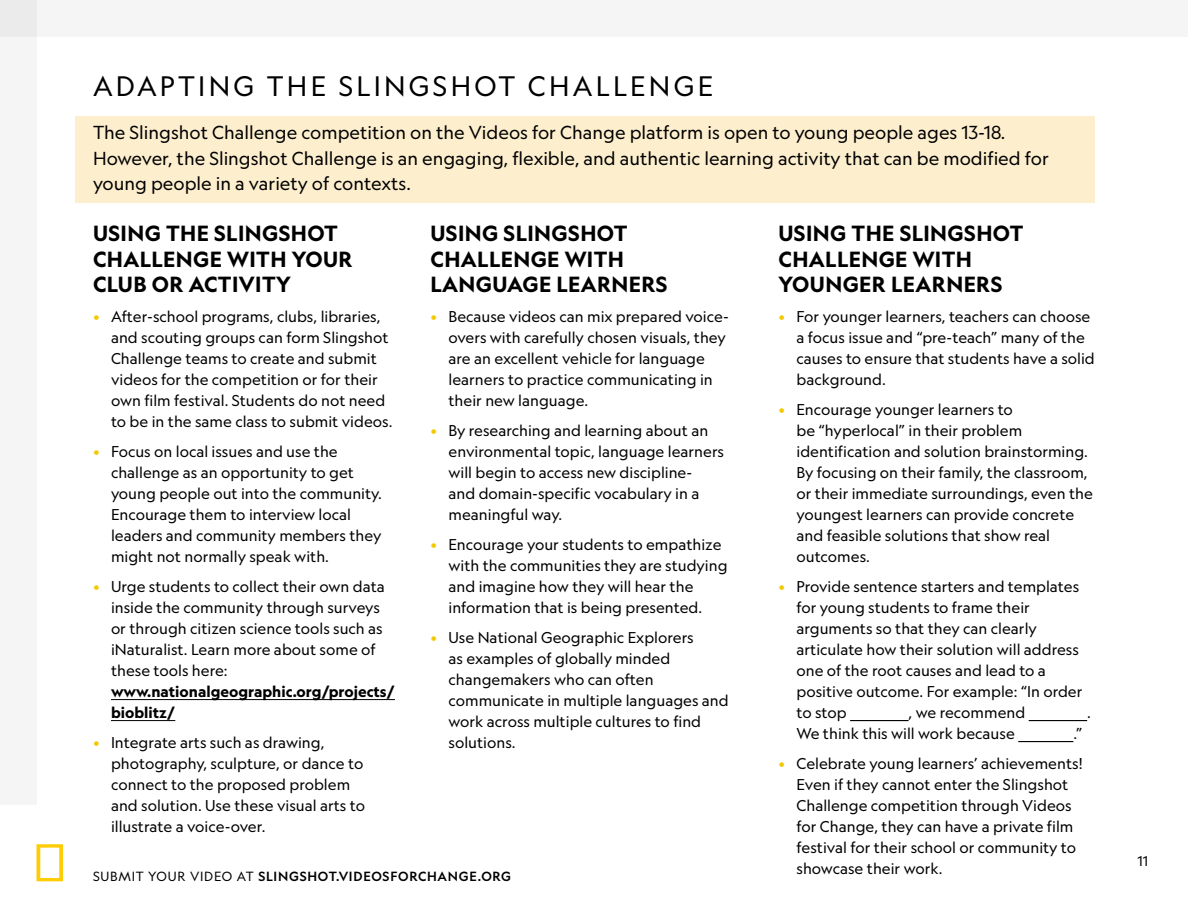
<style>
.page{position:relative;width:1188px;height:918px;background:#fff}
.page>*{position:absolute;margin:0;border:0;box-sizing:border-box;transform-origin:0 0}
.t1{font:27px "Geograph";letter-spacing:.12em;color:#000}
.t2{font:700 21px/25.5px "Geograph";letter-spacing:.02em;color:#000}
.t3{font:18px/25.5px "Geograph";color:#000}
.t4{font:15px/21px "Geograph";color:#000}
.t5{font:700 15px/21px "Geograph";color:#000}
.t6{font:13.5px "Geograph";color:#000}
.t7{font:500 12.75px "Geograph";letter-spacing:.06em;color:#000}
.s1{color:#f4c801}
.s2{font-weight:400}
</style>
<div class="page">
<svg style="left:36px;top:844px;width:27px;height:37px"></svg>
<div style="left:0;top:0;width:38px;height:806px;background:#f5f5f5"></div>
<div style="left:0;top:0;width:1188px;height:38px;background:#f5f5f5"></div>
<div style="left:75px;top:116px;width:1020px;height:87px;background:#fdefce"></div>
<hr style="left:111px;top:699px;width:284px;height:1px;background:#000">
<hr style="left:111px;top:720px;width:64px;height:1px;background:#000">
<hr style="left:850px;top:720px;width:59px;height:1px;background:#000">
<hr style="left:1029px;top:720px;width:58px;height:1px;background:#000">
<hr style="left:1018px;top:741px;width:55px;height:1px;background:#000">
<h1 class="t1" style="left:93px;top:69px;width:622px">ADAPTING THE SLINGSHOT CHALLENGE</h1>
<p class="t3" style="left:93px;top:120px;width:957px">The Slingshot Challenge competition on the Videos for Change platform is open to young people ages 13-18.<br>However, the Slingshot Challenge is an engaging, flexible, and authentic learning activity that can be modified for young people in a variety of contexts.</p>
<h2 class="t2" style="left:93px;top:220px;width:261px">USING THE SLINGSHOT<br>CHALLENGE WITH YOUR<br>CLUB OR ACTIVITY</h2>
<p class="t4" style="left:111px;top:306px;width:283px;text-indent:-18px"><span class="s1">•</span> After-school programs, clubs, libraries, and scouting groups can form Slingshot Challenge teams to create and submit videos for the competition or for their own film festival. Students do not need to be in the same class to submit videos.</p>
<p class="t4" style="left:111px;top:441px;width:272px;text-indent:-18px"><span class="s1">•</span> Focus on local issues and use the challenge as an opportunity to get young people out into the community.<br>Encourage them to interview local leaders and community members they might not normally speak with.</p>
<p class="t4" style="left:111px;top:576px;width:276px;text-indent:-18px"><span class="s1">•</span> Urge students to collect their own data inside the community through surveys or through citizen science tools such as iNaturalist. Learn more about some of these tools here:</p>
<p class="t5" style="left:111px;top:681px;width:285px">www.nationalgeographic.org/projects/ bioblitz/</p>
<p class="t4" style="left:111px;top:732px;width:256px;text-indent:-18px"><span class="s1">•</span> Integrate arts such as drawing, photography, sculpture, or dance to connect to the proposed problem and solution. Use these visual arts to illustrate a voice-over.</p>
<h2 class="t2" style="left:430px;top:220px;width:239px">USING SLINGSHOT<br>CHALLENGE WITH<br>LANGUAGE LEARNERS</h2>
<p class="t4" style="left:448px;top:306px;width:282px;text-indent:-18px"><span class="s1">•</span> Because videos can mix prepared voice&shy;overs with carefully chosen visuals, they are an excellent vehicle for language learners to practice communicating in their new language.</p>
<p class="t4" style="left:448px;top:420px;width:277px;text-indent:-18px"><span class="s1">•</span> By researching and learning about an environmental topic, language learners will begin to access new discipline-<br>and domain-specific vocabulary in a meaningful way.</p>
<p class="t4" style="left:448px;top:534px;width:281px;text-indent:-18px"><span class="s1">•</span> Encourage your students to empathize with the communities they are studying and imagine how they will hear the information that is being presented.</p>
<p class="t4" style="left:448px;top:627px;width:282px;text-indent:-18px"><span class="s1">•</span> Use National Geographic Explorers<br>as examples of globally minded changemakers who can often communicate in multiple languages and work across multiple cultures to find solutions.</p>
<h2 class="t2" style="left:778px;top:220px;width:246px">USING THE SLINGSHOT<br>CHALLENGE WITH<br>YOUNGER LEARNERS</h2>
<p class="t4" style="left:796px;top:306px;width:300px;text-indent:-18px"><span class="s1">•</span> For younger learners, teachers can choose a focus issue and “pre-teach” many of the causes to ensure that students have a solid background.</p>
<p class="t4" style="left:796px;top:399px;width:298px;text-indent:-18px"><span class="s1">•</span> Encourage younger learners to<br>be “hyperlocal” in their problem identification and solution brainstorming.<br>By focusing on their family, the classroom, or their immediate surroundings, even the youngest learners can provide concrete and feasible solutions that show real outcomes.</p>
<p class="t4" style="left:796px;top:576px;width:288px;text-indent:-18px"><span class="s1">•</span> Provide sentence starters and templates for young students to frame their arguments so that they can clearly articulate how their solution will address one of the root causes and lead to a positive outcome. For example: “In order to stop</p>
<p class="t4" style="left:909px;top:702px;width:118px">, we recommend</p>
<p class="t4" style="left:1087px;top:702px;width:5px">.</p>
<p class="t4" style="left:797px;top:723px;width:220px">We think this will work because</p>
<p class="t4" style="left:1073px;top:723px;width:11px">.”</p>
<p class="t4" style="left:797px;top:753px;width:288px;text-indent:-18px"><span class="s1">•</span> Celebrate young learners’ achievements!<br>Even if they cannot enter the Slingshot Challenge competition through Videos for Change, they can have a private film festival for their school or community to showcase their work.</p>
<p class="t7" style="left:93px;top:868px;width:420px"><span class="s2">SUBMIT YOUR VIDEO AT</span> SLINGSHOT.VIDEOSFORCHANGE.ORG</p>
<p class="t6" style="left:1138px;top:852px;width:12px">11</p>
</div>
